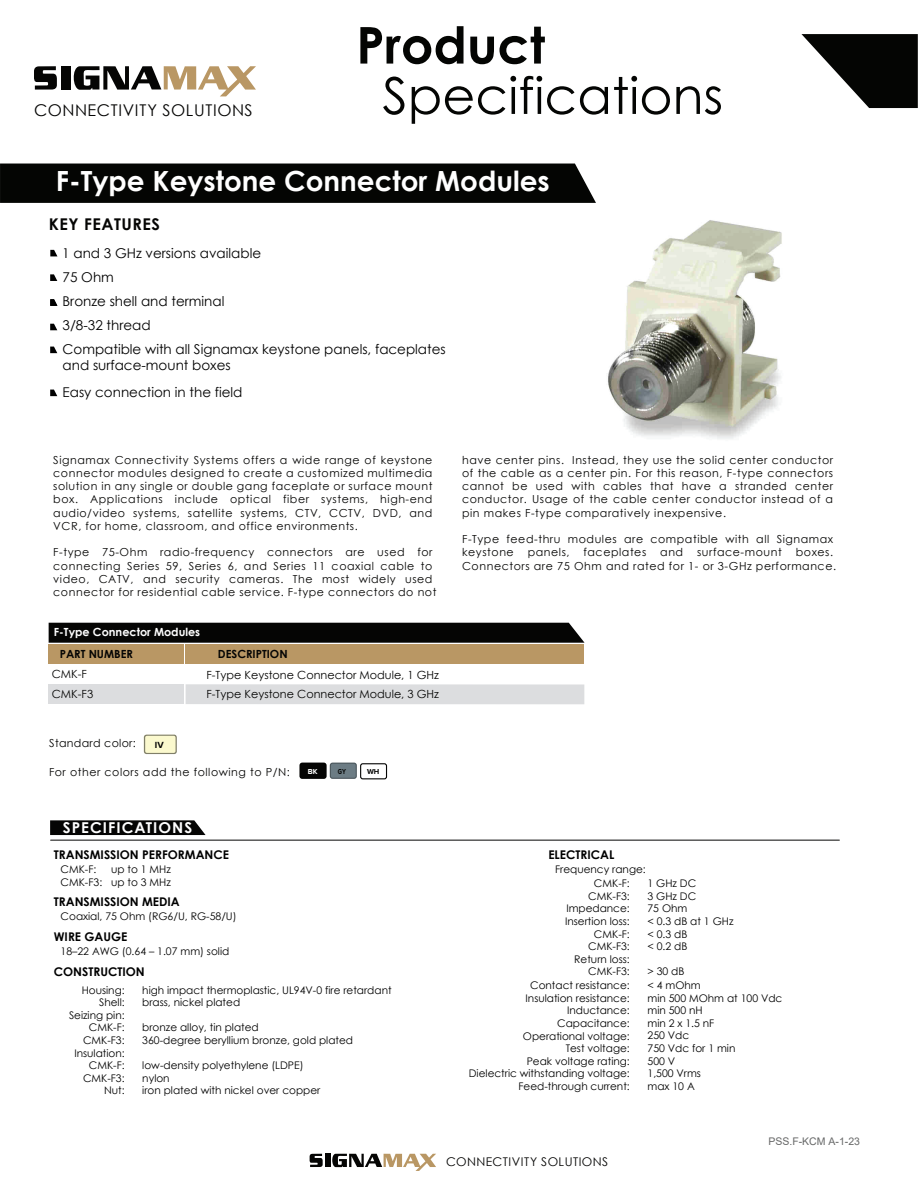
<style>
.page{position:relative;width:918px;height:1188px;background:#fff}
.page>*{position:absolute;margin:0;border:0;box-sizing:border-box;transform-origin:0 0}
.t1{font:50.7px "Century Gothic";color:#040503}
.t2{font:700 50.7px "Century Gothic";color:#040503}
.t3{font:700 27.75px "Century Gothic";color:#fff}
.t4{font:16.2px "Century Gothic";letter-spacing:.035em;color:#050504}
.t5{font:700 16.2px "Century Gothic";letter-spacing:.03em;color:#050504}
.t6{font:700 15px "Century Gothic";letter-spacing:.07em;color:#fff}
.t7{font:13.5px/24px "Century Gothic";color:#000}
.t8{font:700 12px "Century Gothic";color:#000}
.t9{font:12px "Century Gothic";letter-spacing:.035em;color:#050504}
.t10{font:11.25px/19.5px "Century Gothic";color:#050504}
.t11{font:700 11.25px "Century Gothic";color:#fff}
.t12{font:700 11.25px "Century Gothic";color:#050504}
.t13{font:11.1px/13.2px "Century Gothic";letter-spacing:.05em;color:#050504;text-align:justify}
.t14{font:11.1px "Century Gothic";letter-spacing:.025em;color:#050504}
.t15{font:10.5px/12.6px "Century Gothic";color:#000}
.t16{font:10.5px "Arial";color:#676868}
.t17{font:700 9.15px "Proxima Nova";color:#050504}
.t18{font:700 7.5px "Proxima Nova";color:#fff}
.t19{font:700 7.5px "Proxima Nova";color:#050504;scale:.8 1}
.t20{font:700 7.5px "Proxima Nova";color:#050504}
</style>
<div class="page">
<svg style="left:801px;top:34px;width:117px;height:74px"></svg>
<svg style="left:310px;top:1154px;width:13px;height:13px"></svg>
<div style="left:325px;top:1154px;width:5px;height:13px;background:#050504"></div>
<svg style="left:332px;top:1154px;width:104px;height:17px"></svg>
<svg style="left:34px;top:66px;width:23px;height:24px"></svg>
<div style="left:61px;top:66px;width:9px;height:23px;background:#050504"></div>
<svg style="left:73px;top:66px;width:183px;height:30px"></svg>
<div style="left:0;top:164px;width:596px;height:39px;background:#040503"></div>
<svg style="left:50px;top:820px;width:156px;height:15px;background:#141413"></svg>
<hr style="left:51px;top:840px;width:788px;height:1px;background:#050504">
<div style="left:49px;top:623px;width:536px;height:20px;background:#050504"></div>
<div style="left:49px;top:644px;width:135px;height:20px;background:#b99764"></div>
<div style="left:186px;top:644px;width:398px;height:20px;background:#b99764"></div>
<div style="left:186px;top:684px;width:398px;height:20px;background:#dcdddf"></div>
<div style="left:49px;top:684px;width:135px;height:20px;background:#dcdddf"></div>
<svg style="left:50px;top:250px;width:7px;height:6px"></svg>
<svg style="left:50px;top:274px;width:7px;height:7px"></svg>
<svg style="left:50px;top:324px;width:7px;height:6px"></svg>
<svg style="left:50px;top:299px;width:7px;height:7px"></svg>
<svg style="left:50px;top:347px;width:7px;height:6px"></svg>
<svg style="left:50px;top:390px;width:7px;height:6px"></svg>
<div style="left:330px;top:763px;width:27px;height:16px;background:#6c7c84;border-radius:3px"></div>
<div style="left:330px;top:763px;width:27px;height:16px;border:1px solid #050504;border-radius:2px"></div>
<div style="left:300px;top:763px;width:27px;height:16px;background:#050504;border-radius:3px"></div>
<div style="left:300px;top:763px;width:27px;height:16px;border:1px solid #050504;border-radius:2px"></div>
<div style="left:360px;top:763px;width:27px;height:16px;border:1px solid #050504;border-radius:2px"></div>
<img style="left:608px;top:220px;width:174px;height:219px">
<svg style="left:144px;top:735px;width:33px;height:19px"></svg>
<h3 class="t4" style="left:34px;top:99px;width:220px">CONNECTIVITY SOLUTIONS</h3>
<h1 class="t2" style="left:356px;top:7px;width:190px">Product</h1>
<h1 class="t1" style="left:382px;top:60px;width:342px">Specifications</h1>
<h2 class="t3" style="left:56px;top:160px;width:495px">F-Type Keystone Connector Modules</h2>
<h3 class="t5" style="left:49px;top:212px;width:112px">KEY FEATURES</h3>
<p class="t7" style="left:62px;top:241px;width:200px">1 and 3 GHz versions available<br>75 Ohm<br>Bronze shell and terminal</p>
<p class="t7" style="left:63px;top:313px;width:385px">3/8-32 thread<br>Compatible with all Signamax keystone panels, faceplates</p>
<p class="t7" style="left:63px;top:352px;width:181px;line-height:27.2px">and surface-mount boxes<br>Easy connection in the field</p>
<p class="t13" style="left:53px;top:453px;width:381px">Signamax Connectivity Systems offers a wide range of keystone connector modules designed to create a customized multimedia solution in any single or double gang faceplate or surface mount box. Applications include optical fiber systems, high-end audio/video systems, satellite systems, CTV, CCTV, DVD, and VCR, for home, classroom, and office environments.</p>
<p class="t13" style="left:53px;top:546px;width:385px;text-align:left">F-type 75-Ohm radio-frequency connectors are used for connecting Series 59, Series 6, and Series 11 coaxial cable to video, CATV, and security cameras. The most widely used connector for residential cable service. F-type connectors do not</p>
<p class="t11" style="left:54px;top:624px;width:148px">F-Type Connector Modules</p>
<p class="t10" style="left:52px;top:664px;width:43px">CMK-F<br>CMK-F3</p>
<p class="t10" style="left:206px;top:665px;width:234px">F-Type Keystone Connector Module, 1 GHz<br>F-Type Keystone Connector Module, 3 GHz</p>
<p class="t12" style="left:60px;top:646px;width:75px">PART NUMBER</p>
<p class="t12" style="left:218px;top:646px;width:71px">DESCRIPTION</p>
<p class="t14" style="left:49px;top:735px;width:88px">Standard color:</p>
<p class="t17" style="left:155px;top:741px;width:10px">IV</p>
<p class="t13" style="left:49px;top:765px;width:242px">For other colors add the following to P/N:</p>
<p class="t18" style="left:308px;top:768px;width:11px">BK</p>
<p class="t19" style="left:338px;top:768px;width:12px">GY</p>
<p class="t20" style="left:367px;top:768px;width:14px">WH</p>
<h3 class="t6" style="left:63px;top:816px;width:131px">SPECIFICATIONS</h3>
<p class="t15" style="left:61px;top:863px;width:37px">CMK-F:</p>
<p class="t8" style="left:54px;top:846px;width:177px">TRANSMISSION PERFORMANCE</p>
<p class="t15" style="left:61px;top:863px;width:112px;text-align:right">up to 1 MHz<br>CMK-F3: up to 3 MHz</p>
<p class="t8" style="left:54px;top:893px;width:127px">TRANSMISSION MEDIA</p>
<p class="t15" style="left:61px;top:910px;width:178px">Coaxial, 75 Ohm (RG6/U, RG-58/U)</p>
<p class="t8" style="left:54px;top:927px;width:75px">WIRE GAUGE</p>
<p class="t15" style="left:61px;top:945px;width:170px">18–22 AWG (0.64 – 1.07 mm) solid</p>
<p class="t8" style="left:54px;top:962px;width:92px">CONSTRUCTION</p>
<p class="t13" style="left:462px;top:453px;width:373px">have center pins. Instead, they use the solid center conductor of the cable as a center pin. For this reason, F-type connectors cannot be used with cables that have a stranded center conductor. Usage of the cable center conductor instead of a pin makes F-type comparatively inexpensive.</p>
<p class="t13" style="left:462px;top:532px;width:373px">F-Type feed-thru modules are compatible with all Signamax keystone</p>
<p class="t13" style="left:528px;top:546px;width:43px">panels,</p>
<p class="t13" style="left:584px;top:546px;width:64px">faceplates</p>
<p class="t13" style="left:660px;top:546px;width:24px">and</p>
<p class="t13" style="left:697px;top:546px;width:86px">surface-mount</p>
<p class="t13" style="left:462px;top:546px;width:376px;text-align:right">boxes.<br>Connectors are 75 Ohm and rated for 1- or 3-GHz performance.</p>
<p class="t8" style="left:548px;top:846px;width:67px">ELECTRICAL</p>
<p class="t15" style="left:555px;top:863px;width:92px">Frequency range:</p>
<p class="t15" style="left:565px;top:877px;width:66px;text-align:right">CMK-F:<br>CMK-F3:<br>Impedance:<br>Insertion loss:<br>CMK-F:<br>CMK-F3:<br>Return loss:<br>CMK-F3:</p>
<p class="t15" style="left:647px;top:877px;width:88px">1 GHz DC<br>3 GHz DC<br>75 Ohm<br>&lt; 0.3 dB at 1 GHz &lt; 0.3 dB<br>&lt; 0.2 dB</p>
<p class="t15" style="left:647px;top:965px;width:39px">&gt; 30 dB</p>
<p class="t15" style="left:469px;top:979px;width:163px;text-align:right">Contact resistance:<br>Insulation resistance:<br>Inductance:<br>Capacitance:<br>Operational voltage:<br>Test voltage:<br>Peak voltage rating:<br>Dielectric withstanding voltage:<br>Feed-through current:</p>
<p class="t15" style="left:69px;top:983px;width:57px;text-align:right">Housing:<br>Shell:<br>Seizing pin:<br>CMK-F:<br>CMK-F3:<br>Insulation:<br>CMK-F:<br>CMK-F3:<br>Nut:</p>
<p class="t15" style="left:648px;top:979px;width:136px">&lt; 4 mOhm<br>min 500 MOhm at 100 Vdc min 500 nH<br>min 2 x 1.5 nF<br>250 Vdc<br>750 Vdc for 1 min<br>500 V<br>1,500 Vrms<br>max 10 A</p>
<p class="t15" style="left:142px;top:983px;width:251px">high impact thermoplastic, UL94V-0 fire retardant brass, nickel plated</p>
<p class="t15" style="left:142px;top:1021px;width:212px">bronze alloy, tin plated<br>360-degree beryllium bronze, gold plated</p>
<p class="t15" style="left:142px;top:1059px;width:180px">low-density polyethylene (LDPE) nylon<br>iron plated with nickel over copper</p>
<p class="t9" style="left:446px;top:1153px;width:163px">CONNECTIVITY SOLUTIONS</p>
<p class="t16" style="left:768px;top:1134px;width:93px">PSS.F-KCM A-1-23</p>
</div>
